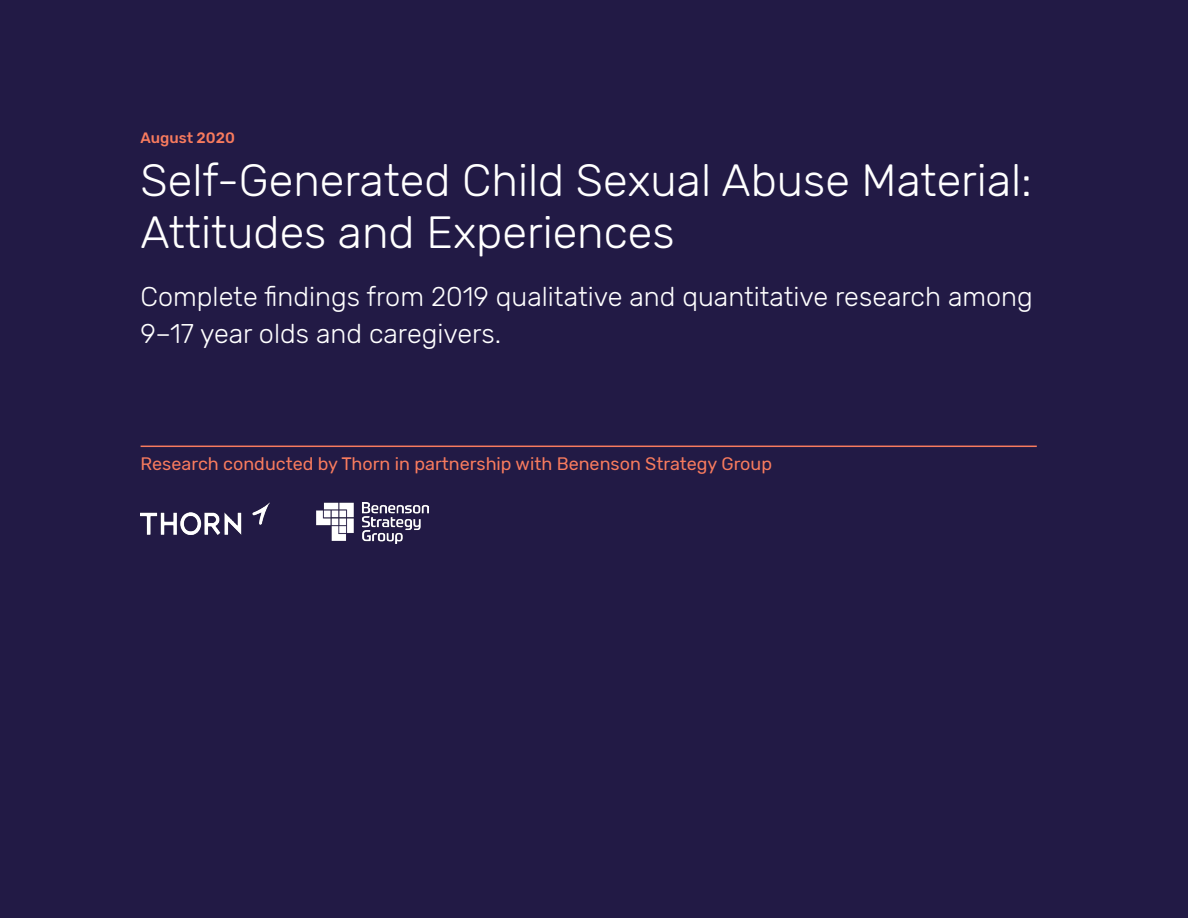
<style>
.page{position:relative;width:1188px;height:918px;background:#221a45}
.page>*{position:absolute;margin:0;border:0;box-sizing:border-box;transform-origin:0 0}
.H1___Cover_Page{font:300 45px/52.5px "Rubik";color:#fff}
.Cover_Page_Subtitle{font:300 27px/37.5px "Rubik";color:#fff}
.t1{font:18px "Rubik";color:#f87b5e}
.STAT___Small_copy{font:500 15px "Rubik";color:#f87b5e}
</style>
<div class="page">
<hr style="left:141px;top:446px;width:896px;height:1px;background:#f87b5e">
<img style="left:141px;top:503px;width:128px;height:31px">
<img style="left:316px;top:503px;width:112px;height:40px">
<p class="STAT___Small_copy" style="left:141px;top:129px;width:96px">August 2020</p>
<p class="H1___Cover_Page" style="left:141px;top:155px;width:893px">Self-Generated Child Sexual Abuse Material:<br>Attitudes and Experiences</p>
<p class="Cover_Page_Subtitle" style="left:141px;top:278px;width:894px">Complete findings from 2019 qualitative and quantitative research among<br>9–17 year olds and caregivers.</p>
<p class="t1" style="left:141px;top:453px;width:633px">Research conducted by Thorn in partnership with Benenson Strategy Group</p>
</div>
